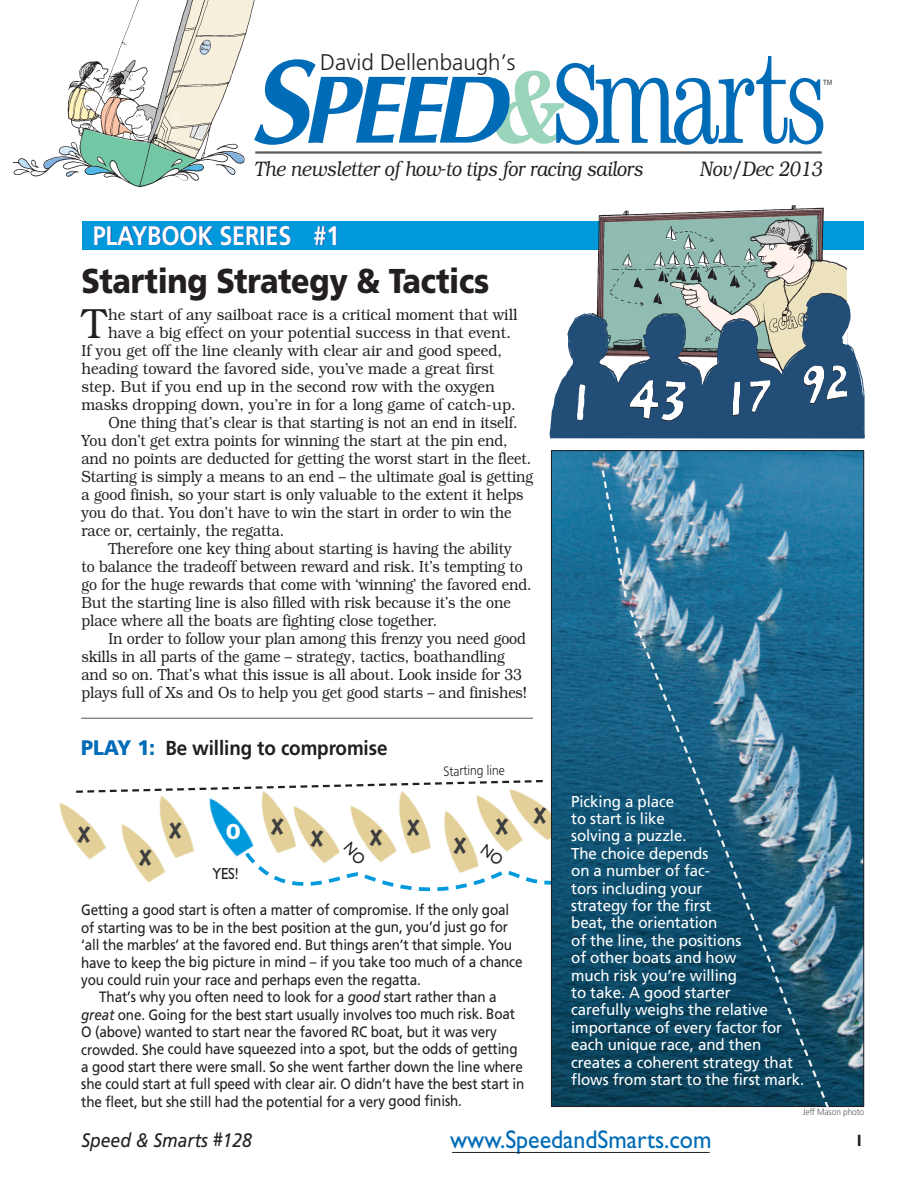
<style>
.page{position:relative;width:918px;height:1188px;background:#fff}
.page>*{position:absolute;margin:0;border:0;box-sizing:border-box;transform-origin:0 0}
.t1{font:300 condensed 133.5px "Century IT Cby BT";letter-spacing:-.05em;color:#006bb7;scale:.9 1}
.t2{font:italic 700 96.6px "Optima";color:#006bb7}
.t3{font:300 42.3px "Bookman";color:#231f20;scale:.92 1}
.t4{font:900 34.5px "Frutiger";letter-spacing:-.01em;color:#231f20;scale:.88 1}
.t5{font:700 26.85px "Frutiger";letter-spacing:-.01em;color:#fff;scale:.88 1}
.t6{font:25.65px "Gill Sans";color:#006bb7;scale:.93 1}
.t7{font:300 22.65px "Frutiger";color:#231f20}
.t8{font:900 condensed 21.45px "Frutiger";color:#fff}
.t9{font:italic 300 21px "Bookman";letter-spacing:-.005em;color:#231f20;scale:.85 1}
.t10{font:700 20.25px "Frutiger";letter-spacing:-.005em;color:#231f20;scale:.93 1}
.t11{font:italic 19.5px "Frutiger";color:#231f20;scale:.9 1}
.t12{font:18.75px "Marker Felt Wide";color:#3e3e3f}
.t13{font:700 16.5px "Gill Sans";color:#231f20}
.t14{font:300 16.2px/18px "Bookman";letter-spacing:-.005em;color:#231f20;scale:.88 1}
.t15{font:16.05px "Gill Sans";color:#231f20;scale:.9 1}
.t16{font:300 15.9px "Bookman";color:#231f20;scale:.92 1}
.t17{font:15.75px/17.4px "Frutiger";letter-spacing:-.005em;color:#fff;scale:.96 1}
.t18{font:15px "Frutiger";letter-spacing:-.01em;color:#231f20;scale:.9 1}
.t19{font:300 13.5px "Frutiger";color:#231f20;scale:.9 1}
.t20{font:12.9px "Gill Sans";color:#57585a;scale:.9 1}
.t21{font:300 9px "Frutiger";letter-spacing:-.01em;color:#57585a;scale:.93 1}
.s1{font-size:164.4px}
.s2{font-size:119.25px}
.s3{font-family:"New Century Schlbk";font-size:97.35px;color:#9ad4ba}
.s4{color:#2e3092}
.s5{font-weight:900;font-size:21px;color:#006bb7}
.s6{font-style:italic}
</style>
<div class="page">
<img style="left:13px;top:158px;width:128px;height:30px">
<svg style="left:44px;top:0;width:211px;height:187px"></svg>
<img style="left:539px;top:781px;width:12px;height:61px">
<div style="left:82px;top:221px;width:782px;height:29px;background:#0099dc"></div>
<img style="left:221px;top:805px;width:7px;height:42px">
<hr style="left:81px;top:718px;width:452px;height:1px;background:#57585a">
<svg style="left:76px;top:780px;width:467px;height:14px"></svg>
<img style="left:126px;top:783px;width:95px;height:72px">
<img style="left:59px;top:793px;width:63px;height:67px">
<img style="left:553px;top:452px;width:309px;height:653px">
<svg style="left:600px;top:468px;width:28px;height:132px;background:#347fa4"></svg>
<svg style="left:630px;top:614px;width:199px;height:491px;background:#27617e"></svg>
<svg style="left:823px;top:1099px;width:8px;height:9px"></svg>
<svg style="left:628px;top:608px;width:8px;height:12px"></svg>
<img style="left:228px;top:780px;width:95px;height:77px">
<img style="left:364px;top:780px;width:96px;height:62px">
<img style="left:272px;top:796px;width:57px;height:46px">
<img style="left:329px;top:795px;width:84px;height:47px">
<img style="left:455px;top:785px;width:84px;height:57px">
<img style="left:97px;top:813px;width:87px;height:70px">
<img style="left:597px;top:205px;width:250px;height:87px">
<img style="left:549px;top:292px;width:316px;height:147px">
<hr style="left:255px;top:151px;width:567px;height:3px;background:#57585a">
<hr style="left:452px;top:1152px;width:258px;height:1px;background:#231f20">
<svg style="left:241px;top:842px;width:337px;height:66px"></svg>
<h3 class="t7" style="left:320px;top:54px;width:197px">David Dellenbaugh’s</h3>
<h1 class="t1" style="left:549px;top:51px;width:311px"><span class="s1">s</span>marts</h1>
<p class="t9" style="left:254px;top:156px;width:459px">The newsletter of how-to tips for racing sailors</p>
<p class="t9" style="left:700px;top:156px;width:146px">Nov/Dec 2013</p>
<h2 class="t2" style="left:249px;top:53px;width:323px"><span class="s2">S</span>PEED<span class="s3">&amp;</span></h2>
<p class="t20" style="left:822px;top:80px;width:14px">™</p>
<h3 class="t5" style="left:93px;top:225px;width:283px">PLAYBOOK SERIES <span class="s4">#1</span></h3>
<h3 class="t4" style="left:82px;top:268px;width:465px">Starting Strategy &amp; Tactics</h3>
<h3 class="t3" style="left:82px;top:299px;width:28px">T</h3>
<p class="t16" style="left:108px;top:305px;width:446px">he start of any sailboat race is a critical moment that will</p>
<p class="t16" style="left:108px;top:323px;width:439px">have a big effect on your potential success in that event.</p>
<p class="t16" style="left:81px;top:341px;width:459px">If you get off the line cleanly with clear air and good speed,</p>
<p class="t16" style="left:81px;top:359px;width:450px">heading toward the favored side, you’ve made a great first</p>
<p class="t16" style="left:81px;top:377px;width:451px">step. But if you end up in the second row with the oxygen</p>
<p class="t16" style="left:81px;top:395px;width:474px">masks dropping down, you’re in for a long game of catch-up.</p>
<p class="t14" style="left:81px;top:413px;width:515px;text-indent:27px">One thing that’s clear is that starting is not an end in itself.<br>You don’t get extra points for winning the start at the pin end, and no points are deducted for getting the worst start in the fleet.<br>Starting is simply a means to an end – the ultimate goal is getting a good finish, so your start is only valuable to the extent it helps you do that. You don’t have to win the start in order to win the race or, certainly, the regatta.</p>
<p class="t14" style="left:81px;top:539px;width:513px;text-indent:27px">Therefore one key thing about starting is having the ability<br>to balance the tradeoff between reward and risk. It’s tempting to go for the huge rewards that come with ‘winning’ the favored end.<br>But the starting line is also filled with risk because it’s the one place where all the boats are fighting close together.</p>
<p class="t14" style="left:81px;top:629px;width:508px;text-indent:27px">In order to follow your plan among this frenzy you need good skills in all parts of the game – strategy, tactics, boathandling and so on. That’s what this issue is all about. Look inside for 33 plays full of Xs and Os to help you get good starts – and finishes!</p>
<p class="t10" style="left:81px;top:740px;width:331px"><span class="s5">PLAY 1:</span> Be willing to compromise</p>
<p class="t19" style="left:443px;top:766px;width:70px;rotate:-1deg">Starting line</p>
<p class="t12" style="left:78px;top:825px;width:13px">X</p>
<p class="t12" style="left:169px;top:821px;width:13px">X</p>
<p class="t12" style="left:139px;top:848px;width:13px">X</p>
<h3 class="t8" style="left:226px;top:823px;width:17px">O</h3>
<p class="t15" style="left:213px;top:868px;width:31px">YES!</p>
<p class="t12" style="left:272px;top:816px;width:13px">X</p>
<p class="t12" style="left:311px;top:829px;width:13px">X</p>
<p class="t12" style="left:370px;top:828px;width:13px">X</p>
<p class="t12" style="left:407px;top:817px;width:13px">X</p>
<p class="t12" style="left:454px;top:836px;width:13px">X</p>
<p class="t12" style="left:496px;top:817px;width:13px">X</p>
<p class="t18" style="left:81px;top:904px;width:477px">Getting a good start is often a matter of compromise. If the only goal</p>
<p class="t18" style="left:81px;top:921px;width:476px">of starting was to be in the best position at the gun, you’d just go for</p>
<p class="t18" style="left:81px;top:939px;width:480px">‘all the marbles’ at the favored end. But things aren’t that simple. You</p>
<p class="t18" style="left:81px;top:956px;width:492px">have to keep the big picture in mind – if you take too much of a chance</p>
<p class="t18" style="left:81px;top:974px;width:379px">you could ruin your race and perhaps even the regatta.</p>
<p class="t18" style="left:99px;top:991px;width:443px">That’s why you often need to look for a <span class="s6">good</span> start rather than a</p>
<p class="t18" style="left:81px;top:1008px;width:484px"><span class="s6">great</span> one. Going for the best start usually involves too much risk. Boat</p>
<p class="t18" style="left:81px;top:1026px;width:464px">O (above) wanted to start near the favored RC boat, but it was very</p>
<p class="t18" style="left:81px;top:1043px;width:486px">crowded. She could have squeezed into a spot, but the odds of getting</p>
<p class="t18" style="left:81px;top:1061px;width:492px">a good start there were small. So she went farther down the line where</p>
<p class="t18" style="left:81px;top:1078px;width:494px">she could start at full speed with clear air. O didn’t have the best start in</p>
<p class="t18" style="left:81px;top:1095px;width:425px">the fleet, but she still had the potential for a very good finish.</p>
<p class="t12" style="left:534px;top:806px;width:13px">X</p>
<p class="t17" style="left:571px;top:794px;width:245px">Picking a place<br>to start is like<br>solving a puzzle.<br>The choice depends<br>on a number of fac-<br>tors including your<br>strategy for the first<br>beat, the orientation<br>of the line, the positions<br>of other boats and how<br>much risk you’re willing<br>to take. A good starter<br>carefully weighs the relative importance of every factor for each unique race, and then creates a coherent strategy that flows from start to the first mark.</p>
<p class="t21" style="left:803px;top:1108px;width:67px">Jeff Mason photo</p>
<h3 class="t6" style="left:450px;top:1130px;width:283px">www.SpeedandSmarts.com</h3>
<p class="t11" style="left:81px;top:1133px;width:191px">Speed &amp; Smarts #128</p>
<p class="t13" style="left:855px;top:1134px;width:11px">1</p>
</div>
